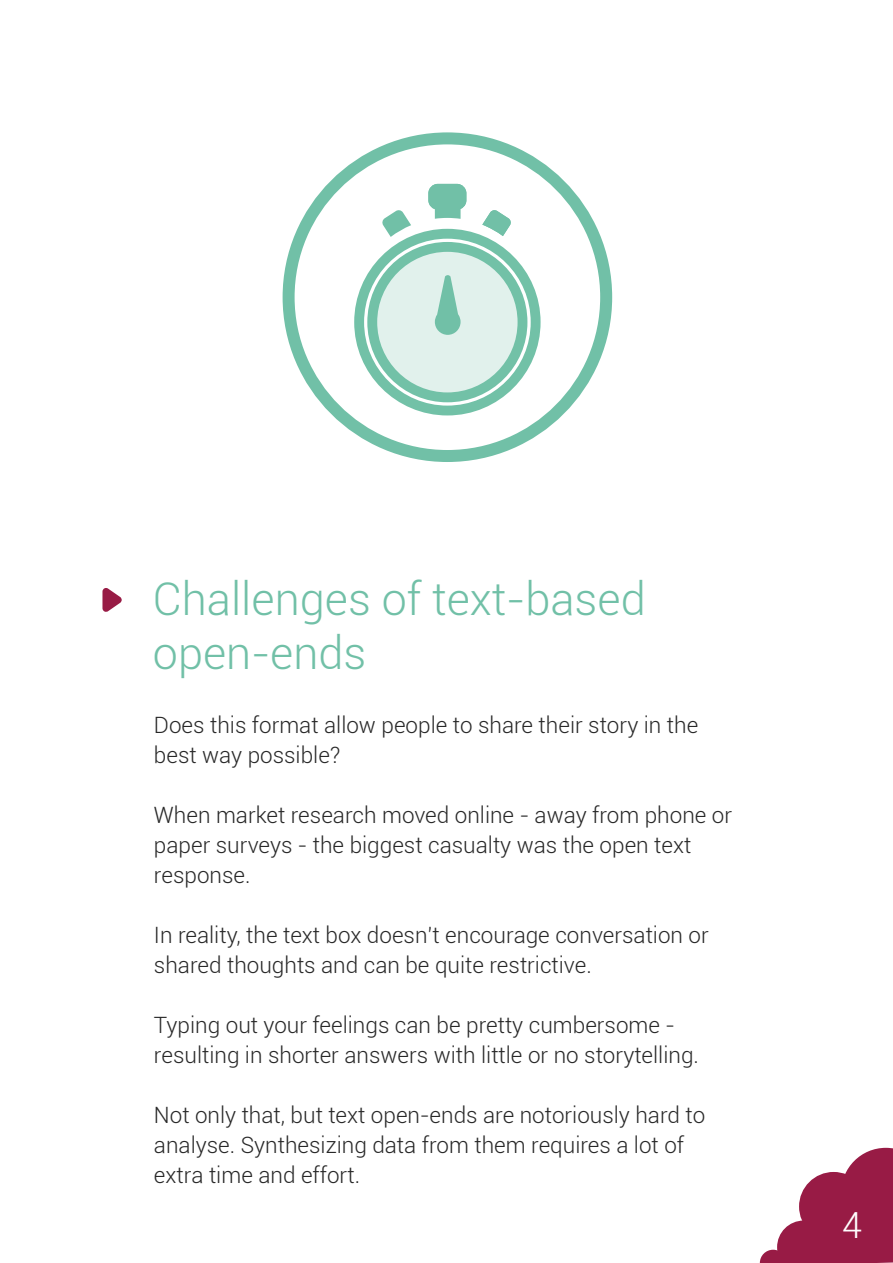
<style>
.page{position:relative;width:893px;height:1263px;background:#fff}
.page>*{position:absolute;margin:0;border:0;box-sizing:border-box;transform-origin:0 0}
.t1{font:300 45px/54px "Roboto";color:#71c0a7}
.t2{font:300 36px "Roboto";color:#fff}
.t3{font:300 22.5px/30px "Roboto";color:#282828}
</style>
<div class="page">
<div style="left:283px;top:132px;width:329px;height:330px;border:12px solid #71c0a7;border-radius:50%"></div>
<svg style="left:760px;top:1148px;width:132px;height:115px"></svg>
<svg style="left:102px;top:588px;width:20px;height:24px"></svg>
<div style="left:372px;top:247px;width:150px;height:150px;background:#e1f1ec;border-radius:50%"></div>
<div style="left:367px;top:242px;width:160px;height:160px;border:10px solid #72c1a7;border-radius:50%"></div>
<div style="left:354px;top:229px;width:187px;height:186px;border:10px solid #72c1a7;border-radius:50%"></div>
<svg style="left:435px;top:275px;width:26px;height:60px"></svg>
<svg style="left:382px;top:210px;width:29px;height:27px"></svg>
<svg style="left:482px;top:210px;width:29px;height:26px"></svg>
<svg style="left:428px;top:184px;width:38px;height:35px"></svg>
<h1 class="t1" style="left:153px;top:573px;width:494px">Challenges of text-based open-ends</h1>
<p class="t3" style="left:154px;top:710px;width:546px">Does this format allow people to share their story in the best way possible?</p>
<p class="t3" style="left:154px;top:800px;width:580px">When market research moved online - away from phone or paper surveys - the biggest casualty was the open text response.</p>
<p class="t3" style="left:154px;top:920px;width:556px">In reality, the text box doesn’t encourage conversation or shared thoughts and can be quite restrictive.</p>
<p class="t3" style="left:154px;top:1010px;width:546px">Typing out your feelings can be pretty cumbersome - resulting in shorter answers with little or no storytelling.</p>
<p class="t3" style="left:154px;top:1100px;width:553px">Not only that, but text open-ends are notoriously hard to analyse. Synthesizing data from them requires a lot of extra time and effort.</p>
<h2 class="t2" style="left:842px;top:1204px;width:21px">4</h2>
</div>
